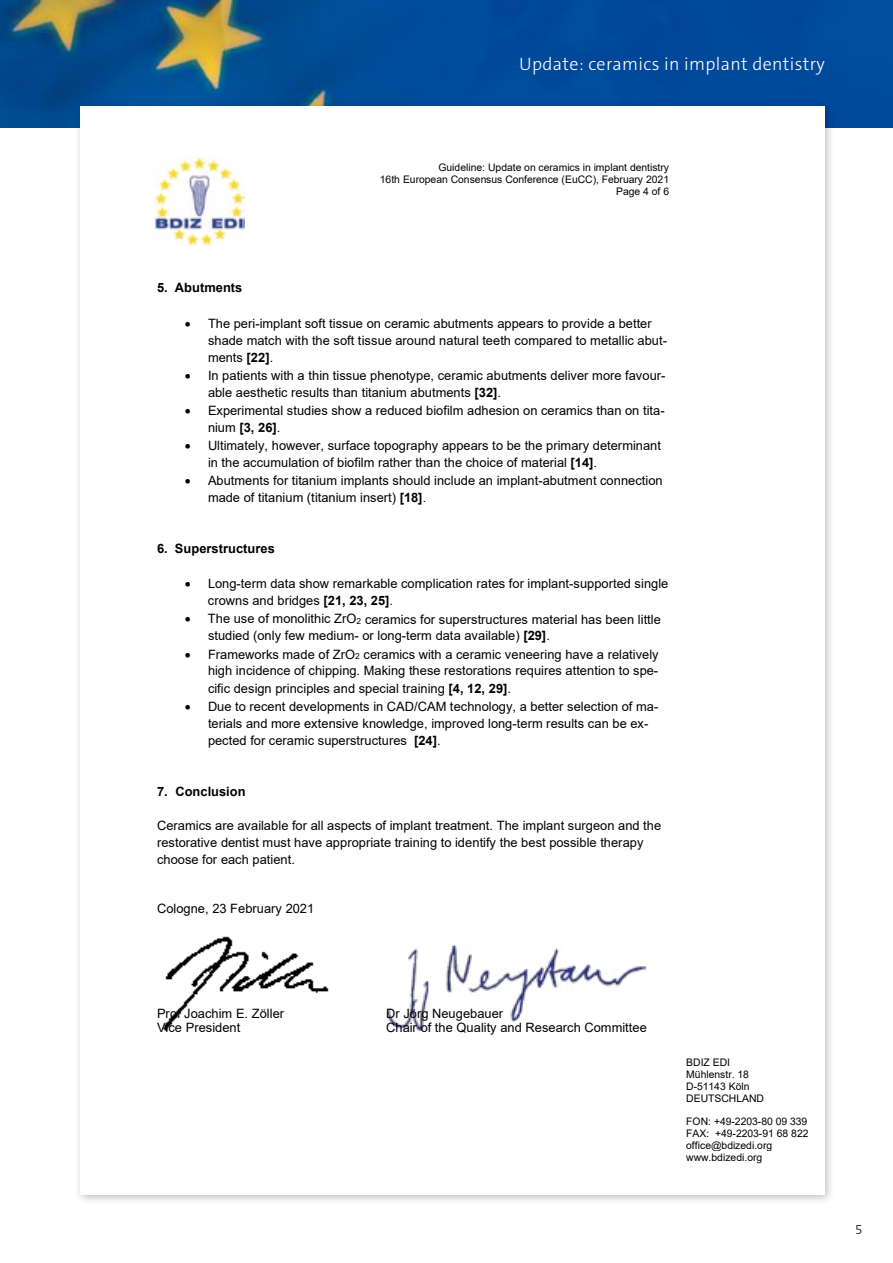
<style>
.page{position:relative;width:893px;height:1263px;background:#fff}
.page>*{position:absolute;margin:0;border:0;box-sizing:border-box;transform-origin:0 0}
.t1{font:300 18px "The Sans C5";letter-spacing:.02em;color:#fff}
.t2{font:300 13.5px "The Sans C5";color:#000}
.t3{font:12.9px/17.1px "Arial";color:#000}
.t4{font:700 12.9px "Arial";letter-spacing:.005em;color:#000}
.t5{font:10.35px/12px "Arial";letter-spacing:-.005em;color:#000}
.s1{font-weight:700}
.s2{font-size:8.4px}
</style>
<div class="page">
<img style="left:0;top:0;width:893px;height:128px">
<div style="left:75px;top:100px;width:760px;height:1104px;background:#000;opacity:.25"></div>
<div style="left:81px;top:106px;width:744px;height:1089px;background:#fff"></div>
<img style="left:155px;top:157px;width:90px;height:89px">
<img style="left:387px;top:945px;width:259px;height:86px">
<img style="left:162px;top:936px;width:167px;height:95px">
<h1 class="t1" style="left:519px;top:53px;width:307px">Update: ceramics in implant dentistry</h1>
<p class="t5" style="left:380px;top:161px;width:291px;text-align:right">Guideline: Update on ceramics in implant dentistry<br>16th European Consensus Conference (EuCC), February 2021<br>Page 4 of 6</p>
<p class="t4" style="left:157px;top:279px;width:87px">5. Abutments</p>
<p class="t3" style="left:208px;top:314px;width:460px;text-indent:-23px">• The peri-implant soft tissue on ceramic abutments appears to provide a better shade match with the soft tissue around natural teeth compared to metallic abut&shy;ments <span class="s1">[22]</span>.</p>
<p class="t3" style="left:208px;top:367px;width:459px;text-indent:-23px">• In patients with a thin tissue phenotype, ceramic abutments deliver more favour&shy;able aesthetic results than titanium abutments <span class="s1">[32]</span>.</p>
<p class="t3" style="left:208px;top:402px;width:458px;text-indent:-23px">• Experimental studies show a reduced biofilm adhesion on ceramics than on tita&shy;nium <span class="s1">[3, 26]</span>.</p>
<p class="t3" style="left:208px;top:437px;width:454px;text-indent:-23px">• Ultimately, however, surface topography appears to be the primary determinant in the accumulation of biofilm rather than the choice of material <span class="s1">[14]</span>.</p>
<p class="t3" style="left:208px;top:472px;width:456px;text-indent:-23px">• Abutments for titanium implants should include an implant-abutment connection made of titanium (titanium insert) <span class="s1">[18]</span>.</p>
<p class="t4" style="left:157px;top:540px;width:119px">6. Superstructures</p>
<p class="t3" style="left:208px;top:575px;width:462px;text-indent:-23px">• Long-term data show remarkable complication rates for implant-supported single crowns and bridges <span class="s1">[21, 23, 25]</span>.</p>
<p class="t3" style="left:208px;top:610px;width:454px;text-indent:-23px">• The use of monolithic ZrO<span class="s2">2</span> ceramics for superstructures material has been little studied (only few medium- or long-term data available) <span class="s1">[29]</span>.</p>
<p class="t3" style="left:208px;top:645px;width:452px;text-align:justify;text-indent:-23px">• Frameworks made of ZrO<span class="s2">2</span> ceramics with a ceramic veneering have a relatively high incidence of chipping. Making these restorations requires attention to spe&shy;cific design principles and special training <span class="s1">[4, 12, 29]</span>.</p>
<p class="t3" style="left:208px;top:697px;width:452px;text-indent:-23px">• Due to recent developments in CAD/CAM technology, a better selection of ma&shy;terials and more extensive knowledge, improved long-term results can be ex&shy;pected for ceramic superstructures <span class="s1">[24]</span>.</p>
<p class="t4" style="left:157px;top:782px;width:90px">7. Conclusion</p>
<p class="t3" style="left:157px;top:817px;width:506px">Ceramics are available for all aspects of implant treatment. The implant surgeon and the restorative dentist must have appropriate training to identify the best possible therapy choose for each patient.</p>
<p class="t3" style="left:157px;top:900px;width:159px">Cologne, 23 February 2021</p>
<p class="t3" style="left:157px;top:1004px;width:128px">Prof Joachim E. Zöller</p>
<p class="t3" style="left:386px;top:1004px;width:118px">Dr Jörg Neugebauer</p>
<p class="t3" style="left:157px;top:1019px;width:85px">Vice President</p>
<p class="t3" style="left:386px;top:1019px;width:262px">Chair of the Quality and Research Committee</p>
<p class="t5" style="left:686px;top:1056px;width:79px">BDIZ EDI<br>Mühlenstr. 18<br>D-51143 Köln<br>DEUTSCHLAND</p>
<p class="t5" style="left:686px;top:1115px;width:124px">FON: +49-2203-80 09 339<br>FAX: +49-2203-91 68 822 office@bdizedi.org www.bdizedi.org</p>
<p class="t2" style="left:855px;top:1221px;width:9px">5</p>
</div>
